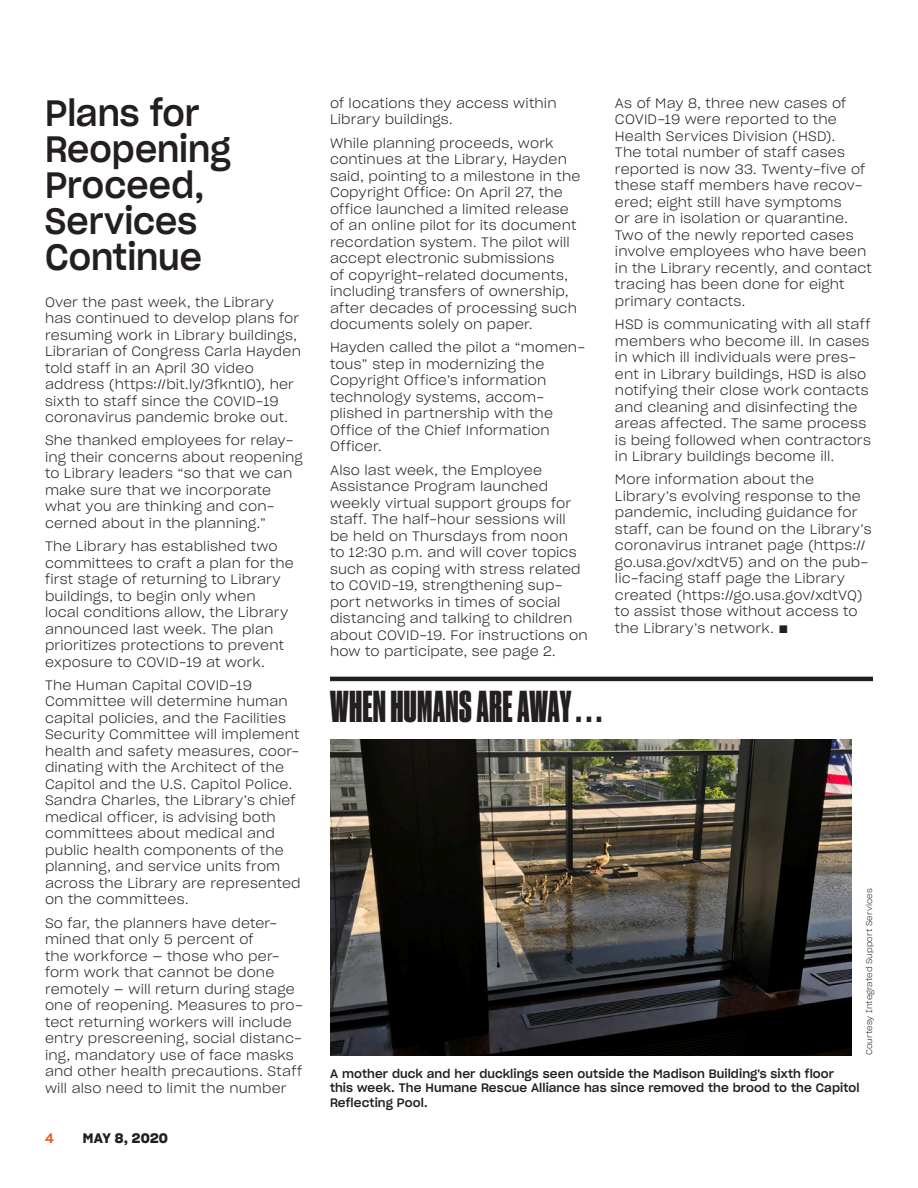
<style>
.page{position:relative;width:918px;height:1188px;background:#fff}
.page>*{position:absolute;margin:0;border:0;box-sizing:border-box;transform-origin:0 0}
.Wild_art_headline{font:42px "Druk Cond Super";letter-spacing:.02em;color:#231f20}
.HEADLINE-_24{font:36px/36px "Sharp Grotesk Medium 20";color:#231f20;scale:.95 1}
.Text{font:13.5px/16.5px "Sharp Grotesk Light 20";letter-spacing:.01em;color:#231f20}
.t1{font:13.5px "Sharp Grotesk Sm Bold 20";letter-spacing:.015em;color:#231f20}
.t2{font:13.5px "Sharp Grotesk Medium 20";color:#f05022}
.PHOTO_caption{font:12px/14.7px "Sharp Grotesk Medium 20";letter-spacing:.01em;color:#231f20}
.PHOTO_credit_on_side{font:8.25px "Sharp Grotesk Light 20";color:#231f20}
</style>
<div class="page">
<hr style="left:330px;top:677px;width:543px;height:4px;background:#231f20">
<img style="left:330px;top:740px;width:521px;height:315px">
<p class="HEADLINE-_24" style="left:45px;top:94px;width:197px">Plans for<br>Reopening<br>Proceed,<br>Services<br>Continue</p>
<p class="Text" style="left:45px;top:293px;width:258px">Over the past week, the Library has continued to develop plans for resuming work in Library buildings, Librarian of Congress Carla Hayden told staff in an April 30 video address (https://bit.ly/3fkntI0), her sixth to staff since the COVID-19 coronavirus pandemic broke out.</p>
<p class="Text" style="left:45px;top:432px;width:259px">She thanked employees for relay&shy;ing their concerns about reopening to Library leaders “so that we can make sure that we incorporate what you are thinking and con&shy;cerned about in the planning.”</p>
<p class="Text" style="left:45px;top:538px;width:250px">The Library has established two committees to craft a plan for the first stage of returning to Library buildings, to begin only when<br>local conditions allow, the Library announced last week. The plan prioritizes protections to prevent exposure to COVID-19 at work.</p>
<p class="Text" style="left:45px;top:676px;width:257px">The Human Capital COVID-19<br>Committee will determine human capital policies, and the Facilities<br>Security Committee will implement health and safety measures, coor&shy;dinating with the Architect of the<br>Capitol and the U.S. Capitol Police.<br>Sandra Charles, the Library’s chief medical officer, is advising both committees about medical and public health components of the planning, and service units from across the Library are represented on the committees.</p>
<p class="Text" style="left:45px;top:914px;width:259px">So far, the planners have deter&shy;mined that only 5 percent of<br>the workforce — those who per&shy;form work that cannot be done remotely — will return during stage one of reopening. Measures to pro&shy;tect returning workers will include entry prescreening, social distanc&shy;ing, mandatory use of face masks and other health precautions. Staff will also need to limit the number</p>
<p class="t2" style="left:45px;top:1127px;width:10px">4</p>
<p class="t1" style="left:83px;top:1127px;width:86px">MAY 8, 2020</p>
<p class="Text" style="left:330px;top:94px;width:228px">of locations they access within<br>Library buildings.</p>
<p class="Text" style="left:330px;top:134px;width:252px">While planning proceeds, work continues at the Library, Hayden said, pointing to a milestone in the Copyright Office: On April 27, the office launched a limited release of an online pilot for its document recordation system. The pilot will accept electronic submissions<br>of copyright-related documents, including transfers of ownership, after decades of processing such documents solely on paper.</p>
<p class="Text" style="left:330px;top:339px;width:257px">Hayden called the pilot a “momen&shy;tous” step in modernizing the<br>Copyright Office’s information technology systems, accom&shy;plished in partnership with the<br>Office of the Chief Information<br>Officer.</p>
<p class="Text" style="left:330px;top:461px;width:259px">Also last week, the Employee<br>Assistance Program launched weekly virtual support groups for staff. The half-hour sessions will<br>be held on Thursdays from noon<br>to 12:30 p.m. and will cover topics such as coping with stress related to COVID-19, strengthening sup&shy;port networks in times of social distancing and talking to children about COVID-19. For instructions on how to participate, see page 2.</p>
<p class="Wild_art_headline" style="left:330px;top:680px;width:273px">WHEN HUMANS ARE AWAY . . .</p>
<p class="Text" style="left:615px;top:94px;width:258px">As of May 8, three new cases of<br>COVID-19 were reported to the<br>Health Services Division (HSD).<br>The total number of staff cases reported is now 33. Twenty-five of these staff members have recov&shy;ered; eight still have symptoms<br>or are in isolation or quarantine.<br>Two of the newly reported cases involve employees who have been in the Library recently, and contact tracing has been done for eight primary contacts.</p>
<p class="Text" style="left:615px;top:316px;width:257px">HSD is communicating with all staff members who become ill. In cases in which ill individuals were pres&shy;ent in Library buildings, HSD is also notifying their close work contacts and cleaning and disinfecting the areas affected. The same process is being followed when contractors in Library buildings become ill.</p>
<p class="Text" style="left:615px;top:471px;width:258px">More information about the Library’s evolving response to the pandemic, including guidance for staff, can be found on the Library’s coronavirus intranet page (https:// go.usa.gov/xdtV5) and on the pub&shy;lic-facing staff page the Library created (https://go.usa.gov/xdtVQ) to assist those without access to the Library’s network. ▪</p>
<p class="PHOTO_credit_on_side" style="left:863px;top:1055px;width:168px;rotate:-90deg">Courtesy Integrated Support Services</p>
<p class="PHOTO_caption" style="left:330px;top:1066px;width:531px">A mother duck and her ducklings seen outside the Madison Building's sixth floor this week. The Humane Rescue Alliance has since removed the brood to the Capitol<br>Reflecting Pool.</p>
</div>
